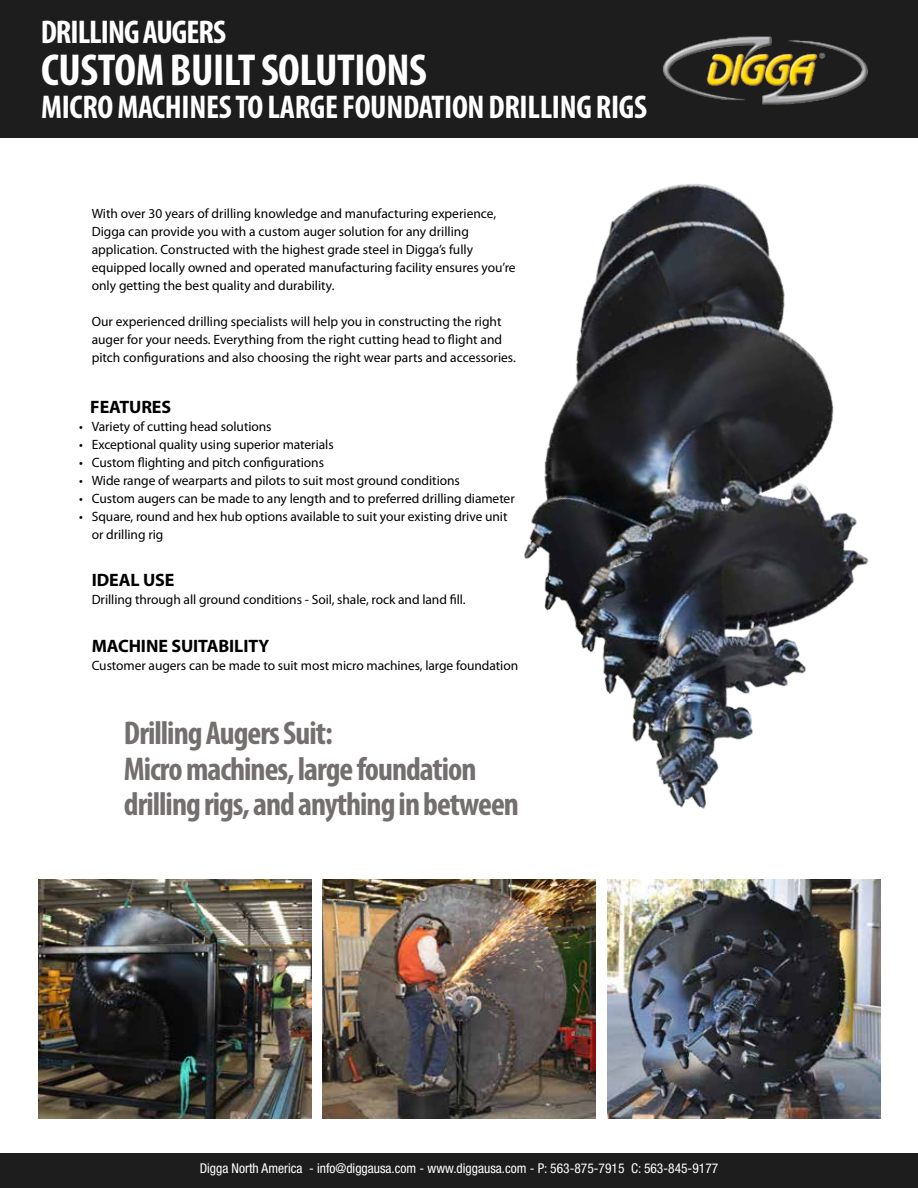
<style>
.page{position:relative;width:918px;height:1188px;background:#fff}
.page>*{position:absolute;margin:0;border:0;box-sizing:border-box;transform-origin:0 0}
.t1{font:700 condensed 45px "Myriad Pro";letter-spacing:-.01em;color:#fff}
.t2{font:700 condensed 33px/35.5px "Myriad Pro";letter-spacing:-.03em;color:#736f6f}
.t3{font:700 condensed 33px "Myriad Pro";letter-spacing:-.01em;color:#fff}
.t4{font:700 condensed 33px "Myriad Pro";letter-spacing:-.03em;color:#fff}
.t5{font:700 18px "Myriad Pro";letter-spacing:-.005em;color:#000}
.t6{font:13.5px/18px "Myriad Pro";letter-spacing:-.005em;color:#000}
.t7{font:condensed 13.5px "Helvetica Neue LT Std";color:#fff}
</style>
<div class="page">
<div style="left:0;top:0;width:918px;height:138px;background:#1d1d1d"></div>
<div style="left:0;top:1154px;width:918px;height:34px;background:#1d1d1d"></div>
<img style="left:663px;top:36px;width:205px;height:69px">
<img style="left:524px;top:184px;width:345px;height:625px">
<img style="left:39px;top:879px;width:273px;height:240px">
<img style="left:322px;top:879px;width:274px;height:240px">
<img style="left:607px;top:879px;width:273px;height:240px">
<h2 class="t4" style="left:41px;top:12px;width:187px">DRILLING AUGERS</h2>
<h1 class="t1" style="left:41px;top:42px;width:387px">CUSTOM BUILT SOLUTIONS</h1>
<h2 class="t3" style="left:41px;top:87px;width:608px">MICRO MACHINES TO LARGE FOUNDATION DRILLING RIGS</h2>
<p class="t6" style="left:92px;top:205px;width:426px">With over 30 years of drilling knowledge and manufacturing experience, Digga can provide you with a custom auger solution for any drilling application. Constructed with the highest grade steel in Digga’s fully equipped locally owned and operated manufacturing facility ensures you’re only getting the best quality and durability.</p>
<p class="t6" style="left:92px;top:313px;width:426px">Our experienced drilling specialists will help you in constructing the right auger for your needs. Everything from the right cutting head to flight and pitch configurations and also choosing the right wear parts and accessories.</p>
<h3 class="t5" style="left:90px;top:395px;width:82px">FEATURES</h3>
<p class="t6" style="left:79px;top:417px;width:194px">• Variety of cutting head solutions</p>
<p class="t6" style="left:79px;top:435px;width:256px">• Exceptional quality using superior materials</p>
<p class="t6" style="left:79px;top:453px;width:246px">• Custom flighting and pitch configurations</p>
<p class="t6" style="left:79px;top:471px;width:382px">• Wide range of wearparts and pilots to suit most ground conditions</p>
<p class="t6" style="left:79px;top:489px;width:437px">• Custom augers can be made to any length and to preferred drilling diameter</p>
<p class="t6" style="left:92px;top:507px;width:417px;text-indent:-13px">• Square, round and hex hub options available to suit your existing drive unit or drilling rig</p>
<h3 class="t5" style="left:92px;top:568px;width:84px">IDEAL USE</h3>
<p class="t6" style="left:92px;top:590px;width:375px">Drilling through all ground conditions - Soil, shale, rock and land fill.</p>
<h3 class="t5" style="left:92px;top:634px;width:179px">MACHINE SUITABILITY</h3>
<p class="t6" style="left:92px;top:656px;width:428px">Customer augers can be made to suit most micro machines, large foundation</p>
<h2 class="t2" style="left:124px;top:715px;width:397px">Drilling Augers Suit:<br>Micro machines, large foundation drilling rigs, and anything in between</h2>
<p class="t7" style="left:200px;top:1160px;width:520px">Digga North America - info@diggausa.com - www.diggausa.com - P: 563-875-7915 C: 563-845-9177</p>
</div>
